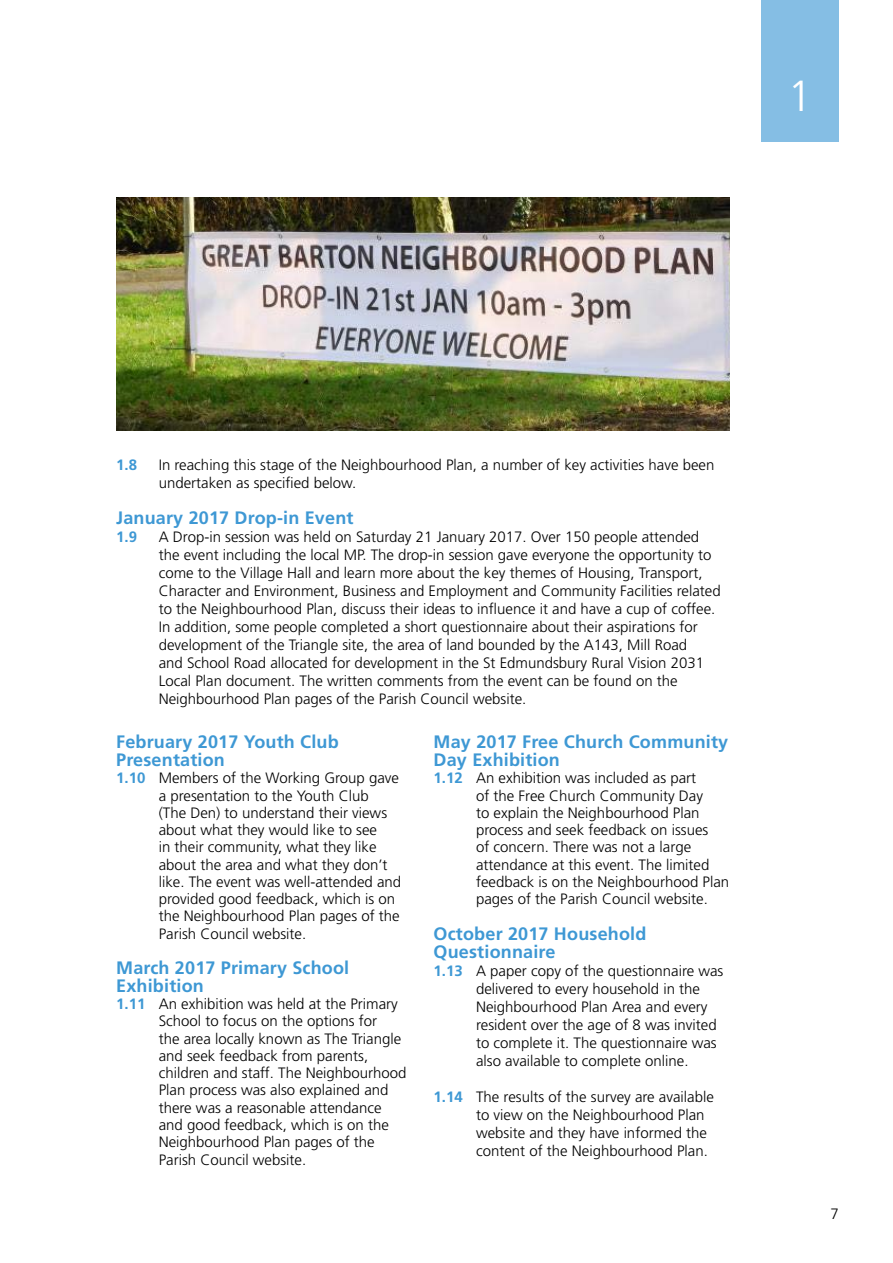
<style>
.page{position:relative;width:893px;height:1263px;background:#fff}
.page>*{position:absolute;margin:0;border:0;box-sizing:border-box;transform-origin:0 0}
.t1{font:300 43.5px "Frutiger";color:#fff}
.t2{font:700 18px/18px "Frutiger";letter-spacing:.01em;color:#3e98d4}
.t3{font:300 15px/17.2px "Frutiger";color:#000}
.t4{font:700 15px "Frutiger";color:#3e98d4}
.s1{font-weight:700;color:#3e98d4}
</style>
<div class="page">
<div style="left:761px;top:0;width:78px;height:142px;background:#85bee4"></div>
<img style="left:116px;top:198px;width:613px;height:233px">
<h1 class="t1" style="left:788px;top:71px;width:26px">1</h1>
<p class="t4" style="left:116px;top:456px;width:22px">1.8</p>
<p class="t3" style="left:159px;top:455px;width:557px;line-height:18px">In reaching this stage of the Neighbourhood Plan, a number of key activities have been undertaken as specified below.</p>
<p class="t2" style="left:116px;top:508px;width:239px">January 2017 Drop-in Event</p>
<p class="t4" style="left:116px;top:528px;width:22px">1.9</p>
<p class="t3" style="left:159px;top:527px;width:564px;line-height:18px">A Drop-in session was held on Saturday 21 January 2017. Over 150 people attended the event including the local MP. The drop-in session gave everyone the opportunity to come to the Village Hall and learn more about the key themes of Housing, Transport, Character and Environment, Business and Employment and Community Facilities related to the Neighbourhood Plan, discuss their ideas to influence it and have a cup of coffee.<br>In addition, some people completed a short questionnaire about their aspirations for development of the Triangle site, the area of land bounded by the A143, Mill Road<br>and School Road allocated for development in the St Edmundsbury Rural Vision 2031<br>Local Plan document. The written comments from the event can be found on the Neighbourhood Plan pages of the Parish Council website.</p>
<p class="t2" style="left:116px;top:733px;width:224px">February 2017 Youth Club<br>Presentation</p>
<p class="t3" style="left:159px;top:770px;width:244px;text-indent:-43px"><span class="s1">1.10</span> Members of the Working Group gave a presentation to the Youth Club<br>(The Den) to understand their views about what they would like to see<br>in their community, what they like about the area and what they don’t like. The event was well-attended and provided good feedback, which is on the Neighbourhood Plan pages of the Parish Council website.</p>
<p class="t2" style="left:116px;top:958px;width:235px">March 2017 Primary School<br>Exhibition</p>
<p class="t3" style="left:159px;top:995px;width:249px;text-indent:-43px"><span class="s1">1.11</span> An exhibition was held at the Primary School to focus on the options for<br>the area locally known as The Triangle and seek feedback from parents, children and staff. The Neighbourhood Plan process was also explained and there was a reasonable attendance and good feedback, which is on the Neighbourhood Plan pages of the Parish Council website.</p>
<p class="t2" style="left:434px;top:733px;width:296px">May 2017 Free Church Community<br>Day Exhibition</p>
<p class="t3" style="left:476px;top:770px;width:255px;text-indent:-43px"><span class="s1">1.12</span> An exhibition was included as part<br>of the Free Church Community Day<br>to explain the Neighbourhood Plan process and seek feedback on issues<br>of concern. There was not a large attendance at this event. The limited feedback is on the Neighbourhood Plan pages of the Parish Council website.</p>
<p class="t2" style="left:434px;top:925px;width:214px">October 2017 Household<br>Questionnaire</p>
<p class="t3" style="left:476px;top:962px;width:249px;line-height:18px;text-indent:-43px"><span class="s1">1.13</span> A paper copy of the questionnaire was delivered to every household in the Neighbourhood Plan Area and every resident over the age of 8 was invited to complete it. The questionnaire was also available to complete online.</p>
<p class="t3" style="left:476px;top:1087px;width:239px;line-height:18px;text-indent:-43px"><span class="s1">1.14</span> The results of the survey are available to view on the Neighbourhood Plan website and they have informed the content of the Neighbourhood Plan.</p>
<p class="t3" style="left:831px;top:1205px;width:10px">7</p>
</div>
